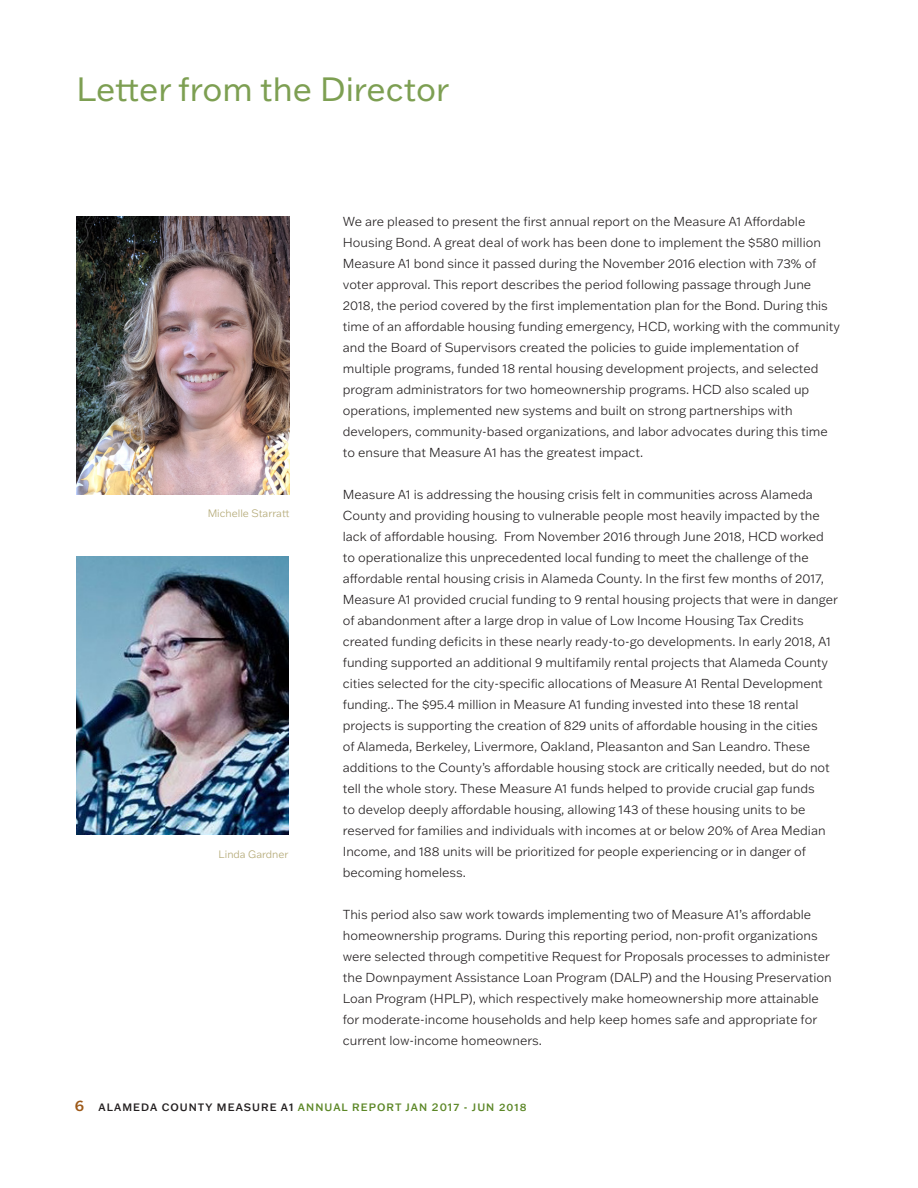
<style>
.page{position:relative;width:918px;height:1188px;background:#fff}
.page>*{position:absolute;margin:0;border:0;box-sizing:border-box;transform-origin:0 0}
.Header_1{font:33px "Franklin Gothic ATF";color:#7d9f52}
.Body_Text_Left_Frank{font:300 12.75px/21px "Franklin Gothic ATF";color:#231f20}
.t1{font:500 10.5px "Franklin Gothic ATF";letter-spacing:.1em;color:#5c8727}
.Body_Text_Left_Frank-2{font:300 10.5px "Franklin Gothic ATF";color:#b2a773}
.s1{font-size:15px;color:#9d5918}
.s2{color:#231f20}
</style>
<div class="page">
<img style="left:77px;top:216px;width:212px;height:278px">
<img style="left:77px;top:557px;width:211px;height:278px">
<p class="Header_1" style="left:77px;top:67px;width:374px">Letter from the Director</p>
<p class="Body_Text_Left_Frank-2" style="left:208px;top:506px;width:83px">Michelle Starratt</p>
<p class="Body_Text_Left_Frank-2" style="left:219px;top:847px;width:72px">Linda Gardner</p>
<p class="Body_Text_Left_Frank" style="left:343px;top:210px;width:499px">We are pleased to present the first annual report on the Measure A1 Affordable Housing Bond. A great deal of work has been done to implement the $580 million Measure A1 bond since it passed during the November 2016 election with 73% of voter approval. This report describes the period following passage through June 2018, the period covered by the first implementation plan for the Bond. During this time of an affordable housing funding emergency, HCD, working with the community and the Board of Supervisors created the policies to guide implementation of multiple programs, funded 18 rental housing development projects, and selected program administrators for two homeownership programs. HCD also scaled up operations, implemented new systems and built on strong partnerships with developers, community-based organizations, and labor advocates during this time to ensure that Measure A1 has the greatest impact.</p>
<p class="Body_Text_Left_Frank" style="left:343px;top:483px;width:497px">Measure A1 is addressing the housing crisis felt in communities across Alameda County and providing housing to vulnerable people most heavily impacted by the lack of affordable housing. From November 2016 through June 2018, HCD worked to operationalize this unprecedented local funding to meet the challenge of the affordable rental housing crisis in Alameda County. In the first few months of 2017, Measure A1 provided crucial funding to 9 rental housing projects that were in danger of abandonment after a large drop in value of Low Income Housing Tax Credits created funding deficits in these nearly ready-to-go developments. In early 2018, A1 funding supported an additional 9 multifamily rental projects that Alameda County cities selected for the city-specific allocations of Measure A1 Rental Development funding.. The $95.4 million in Measure A1 funding invested into these 18 rental projects is supporting the creation of 829 units of affordable housing in the cities<br>of Alameda, Berkeley, Livermore, Oakland, Pleasanton and San Leandro. These additions to the County’s affordable housing stock are critically needed, but do not tell the whole story. These Measure A1 funds helped to provide crucial gap funds<br>to develop deeply affordable housing, allowing 143 of these housing units to be reserved for families and individuals with incomes at or below 20% of Area Median Income, and 188 units will be prioritized for people experiencing or in danger of becoming homeless.</p>
<p class="Body_Text_Left_Frank" style="left:343px;top:903px;width:490px">This period also saw work towards implementing two of Measure A1’s affordable homeownership programs. During this reporting period, non-profit organizations were selected through competitive Request for Proposals processes to administer the Downpayment Assistance Loan Program (DALP) and the Housing Preservation Loan Program (HPLP), which respectively make homeownership more attainable for moderate-income households and help keep homes safe and appropriate for current low-income homeowners.</p>
<p class="t1" style="left:75px;top:1101px;width:453px"><span class="s1">6</span> <span class="s2">ALAMEDA COUNTY MEASURE A1</span> ANNUAL REPORT JAN 2017 - JUN 2018</p>
</div>
